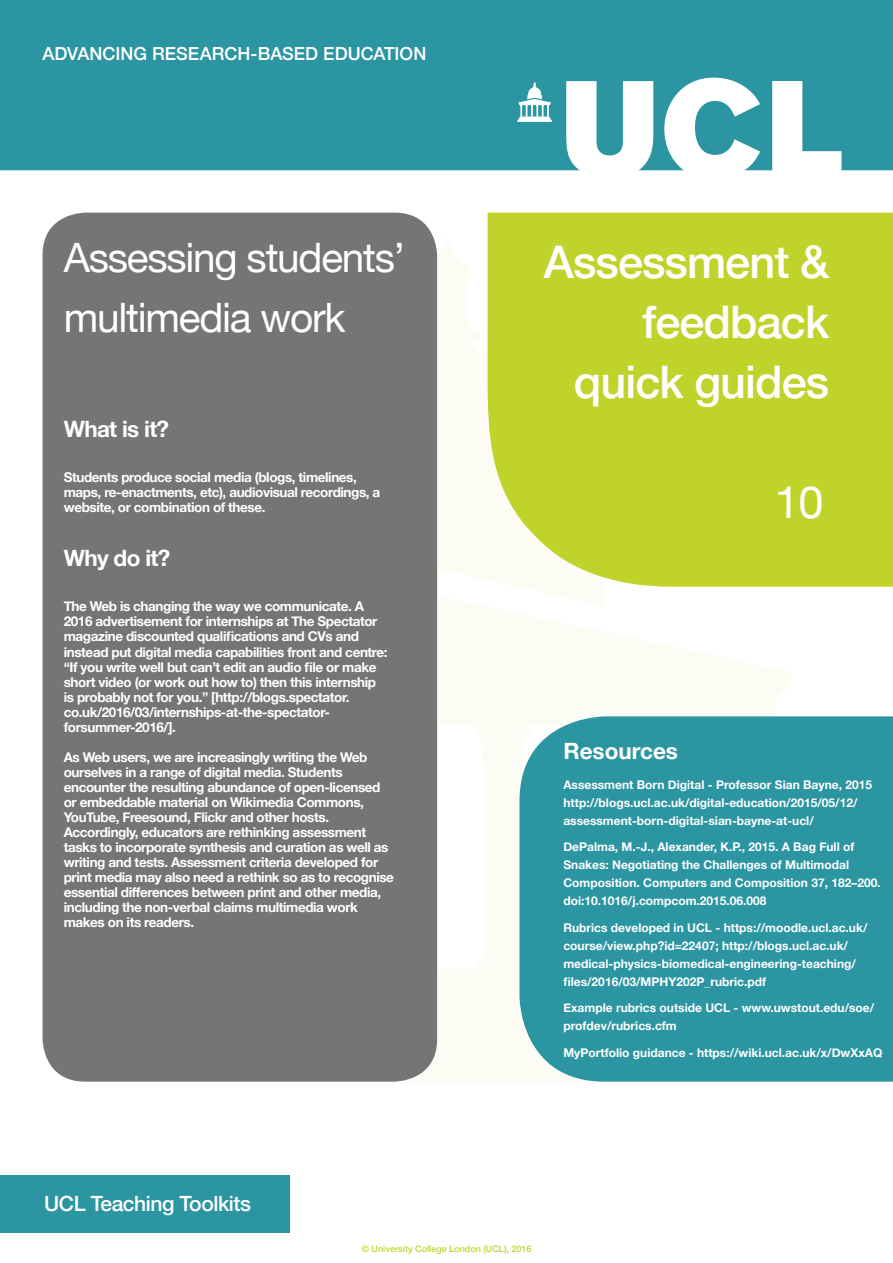
<style>
.page{position:relative;width:893px;height:1263px;background:#fff}
.page>*{position:absolute;margin:0;border:0;box-sizing:border-box;transform-origin:0 0}
.t1{font:500 45px/60px "Helvetica Neue";letter-spacing:-.02em;color:#fff;text-align:right}
.t2{font:45px "Helvetica Neue";color:#fff}
.t3{font:40.5px/60px "Helvetica Neue";letter-spacing:-.03em;color:#fff}
.bullets{font:700 22.5px "Helvetica Neue";letter-spacing:-.03em;color:#fff}
.bullets-2{font:700 22.5px "Helvetica Neue";color:#fff}
.t4{font:500 21px "Helvetica Neue";letter-spacing:-.02em;color:#fff}
.t5{font:500 18px "Helvetica Neue";color:#fff}
.t6{font:700 13.5px/15px "Helvetica Neue";letter-spacing:-.03em;color:#fff}
.bullets-3{font:700 12px/18px "Helvetica Neue";color:#fff}
.t7{font:500 9px "Helvetica Neue";color:#c0d32b}
</style>
<div class="page">
<svg style="left:433px;top:236px;width:55px;height:370px;fill:#fcfcf5"></svg>
<svg style="left:0;top:0;width:893px;height:170px;background:#3f9eaa"></svg>
<div style="left:488px;top:213px;width:405px;height:374px;background:#c0d32b"></div>
<svg style="left:517px;top:82px;width:35px;height:40px"></svg>
<div style="left:0;top:1175px;width:289px;height:58px;background:#2c95a2"></div>
<div style="left:43px;top:213px;width:394px;height:869px;background:#767576;border-radius:43px"></div>
<svg style="left:519px;top:716px;width:374px;height:366px;background:#3b9ca8"></svg>
<p class="t5" style="left:43px;top:39px;width:385px">ADVANCING RESEARCH-BASED EDUCATION</p>
<p class="t3" style="left:64px;top:230px;width:343px">Assessing students’ multimedia work</p>
<p class="bullets" style="left:64px;top:412px;width:107px">What is it?</p>
<p class="t6" style="left:64px;top:470px;width:295px">Students produce social media (blogs, timelines,</p>
<p class="t6" style="left:64px;top:485px;width:318px">maps, re-enactments, etc), audiovisual recordings, a</p>
<p class="t6" style="left:64px;top:500px;width:203px">website, or combination of these.</p>
<p class="bullets" style="left:64px;top:541px;width:108px">Why do it?</p>
<p class="t6" style="left:64px;top:599px;width:302px">The Web is changing the way we communicate. A</p>
<p class="t6" style="left:64px;top:614px;width:315px">2016 advertisement for internships at The Spectator</p>
<p class="t6" style="left:64px;top:629px;width:297px">magazine discounted qualifications and CVs and</p>
<p class="t6" style="left:64px;top:644px;width:325px">instead put digital media capabilities front and centre:</p>
<p class="t6" style="left:64px;top:659px;width:314px">“If you write well but can’t edit an audio file or make</p>
<p class="t6" style="left:64px;top:674px;width:314px">short video (or work out how to) then this internship</p>
<p class="t6" style="left:64px;top:689px;width:287px">is probably not for you.” [http://blogs.spectator.</p>
<p class="t6" style="left:64px;top:704px;width:268px">co.uk/2016/03/internships-at-the-spectator&shy;forsummer-2016/].</p>
<p class="t6" style="left:64px;top:749px;width:305px">As Web users, we are increasingly writing the Web</p>
<p class="t6" style="left:64px;top:764px;width:280px">ourselves in a range of digital media. Students</p>
<p class="t6" style="left:64px;top:779px;width:318px">encounter the resulting abundance of open-licensed</p>
<p class="t6" style="left:64px;top:794px;width:302px">or embeddable material on Wikimedia Commons,</p>
<p class="t6" style="left:64px;top:809px;width:267px">YouTube, Freesound, Flickr and other hosts.</p>
<p class="t6" style="left:64px;top:824px;width:304px">Accordingly, educators are rethinking assessment</p>
<p class="t6" style="left:64px;top:839px;width:326px">tasks to incorporate synthesis and curation as well as</p>
<p class="t6" style="left:64px;top:854px;width:316px">writing and tests. Assessment criteria developed for</p>
<p class="t6" style="left:64px;top:869px;width:332px">print media may also need a rethink so as to recognise</p>
<p class="t6" style="left:64px;top:884px;width:319px">essential differences between print and other media,</p>
<p class="t6" style="left:64px;top:899px;width:296px">including the non-verbal claims multimedia work</p>
<p class="t6" style="left:64px;top:914px;width:132px">makes on its readers.</p>
<h1 class="t1" style="left:544px;top:228px;width:287px">Assessment &amp; feedback quick guides</h1>
<h1 class="t2" style="left:774px;top:469px;width:51px">10</h1>
<p class="bullets-2" style="left:563px;top:733px;width:116px">Resources</p>
<p class="bullets-3" style="left:563px;top:776px;width:310px">Assessment Born Digital - Professor Sian Bayne, 2015 http://blogs.ucl.ac.uk/digital-education/2015/05/12/ assessment-born-digital-sian-bayne-at-ucl/</p>
<p class="bullets-3" style="left:563px;top:838px;width:319px">DePalma, M.-J., Alexander, K.P., 2015. A Bag Full of Snakes: Negotiating the Challenges of Multimodal Composition. Computers and Composition 37, 182–200. doi:10.1016/j.compcom.2015.06.008</p>
<p class="bullets-3" style="left:563px;top:919px;width:305px">Rubrics developed in UCL - https://moodle.ucl.ac.uk/ course/view.php?id=22407; http://blogs.ucl.ac.uk/ medical-physics-biomedical-engineering-teaching/ files/2016/03/MPHY202P_rubric.pdf</p>
<p class="bullets-3" style="left:563px;top:999px;width:312px">Example rubrics outside UCL - www.uwstout.edu/soe/ profdev/rubrics.cfm</p>
<p class="bullets-3" style="left:563px;top:1044px;width:320px">MyPortfolio guidance - https://wiki.ucl.ac.uk/x/DwXxAQ</p>
<h3 class="t4" style="left:44px;top:1186px;width:208px">UCL Teaching Toolkits</h3>
<p class="t7" style="left:362px;top:1241px;width:171px">© University College London (UCL), 2016</p>
</div>
